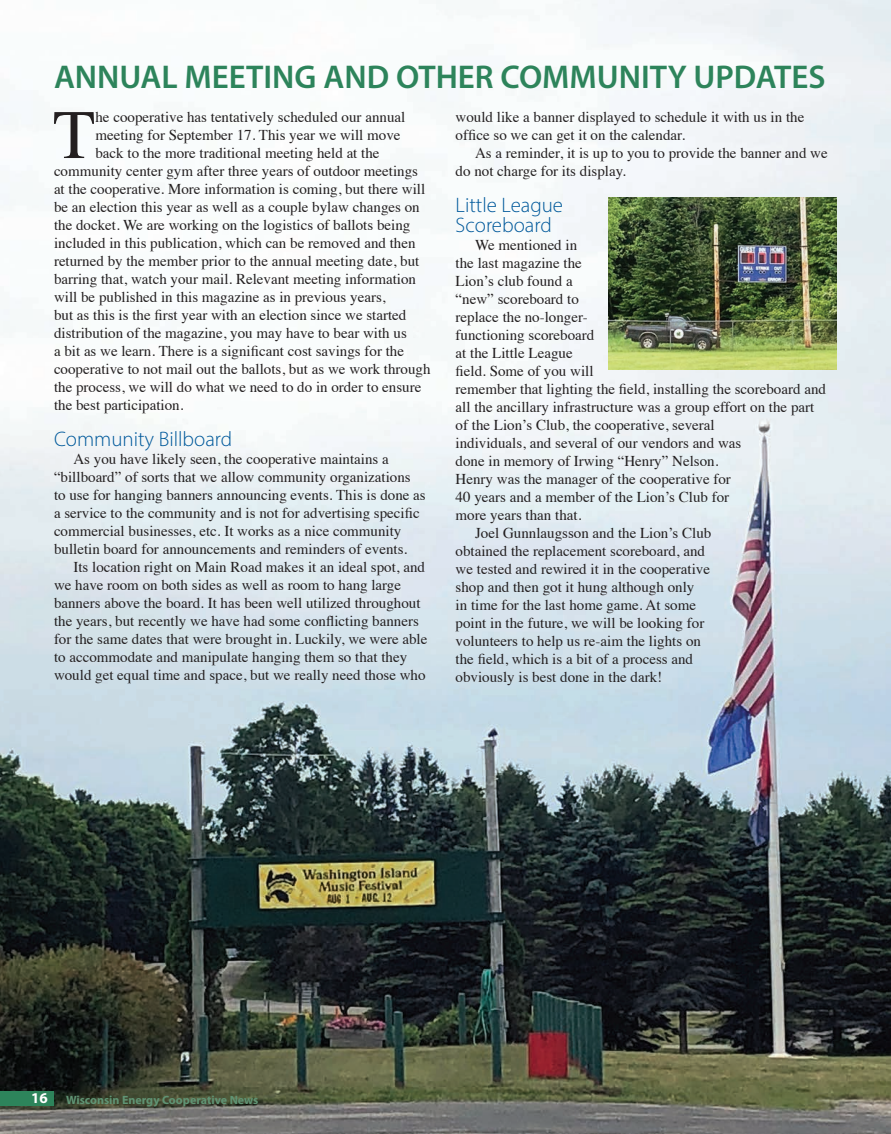
<style>
.page{position:relative;width:891px;height:1134px;background:#fff}
.page>*{position:absolute;margin:0;border:0;box-sizing:border-box;transform-origin:0 0}
.subheads{font:69.45px "Times";color:#231f20}
.subheads-2{font:600 33px "Myriad Pro";color:#2d845b}
.subheads-3{font:300 21px "Myriad Pro";color:#00599b}
.subheads-4{font:15px/18px "Times";color:#231f20}
.t1{font:700 15px "Myriad Pro";color:#fff}
.t2{font:700 12px "Myriad Pro";color:#609474}
</style>
<div class="page">
<img style="left:0;top:0;width:891px;height:1134px">
<div style="left:0;top:1091px;width:54px;height:14px;background:#2d845b"></div>
<img style="left:608px;top:198px;width:229px;height:171px">
<p class="subheads-2" style="left:54px;top:56px;width:773px">ANNUAL MEETING AND OTHER COMMUNITY UPDATES</p>
<p class="subheads" style="left:53px;top:70px;width:44px">T</p>
<p class="subheads-4" style="left:95px;top:107px;width:311px">he cooperative has tentatively scheduled our annual</p>
<p class="subheads-4" style="left:95px;top:125px;width:307px">meeting for September 17. This year we will move</p>
<p class="subheads-4" style="left:95px;top:143px;width:286px">back to the more traditional meeting held at the</p>
<p class="subheads-4" style="left:54px;top:161px;width:366px">community center gym after three years of outdoor meetings</p>
<p class="subheads-4" style="left:54px;top:179px;width:373px">at the cooperative. More information is coming, but there will</p>
<p class="subheads-4" style="left:54px;top:197px;width:367px">be an election this year as well as a couple bylaw changes on</p>
<p class="subheads-4" style="left:54px;top:215px;width:358px">the docket. We are working on the logistics of ballots being</p>
<p class="subheads-4" style="left:54px;top:233px;width:363px">included in this publication, which can be removed and then</p>
<p class="subheads-4" style="left:54px;top:251px;width:367px">returned by the member prior to the annual meeting date, but</p>
<p class="subheads-4" style="left:54px;top:269px;width:364px">barring that, watch your mail. Relevant meeting information</p>
<p class="subheads-4" style="left:54px;top:287px;width:333px">will be published in this magazine as in previous years,</p>
<p class="subheads-4" style="left:54px;top:305px;width:354px">but as this is the first year with an election since we started</p>
<p class="subheads-4" style="left:54px;top:323px;width:354px">distribution of the magazine, you may have to bear with us</p>
<p class="subheads-4" style="left:54px;top:341px;width:352px">a bit as we learn. There is a significant cost savings for the</p>
<p class="subheads-4" style="left:54px;top:359px;width:378px">cooperative to not mail out the ballots, but as we work through</p>
<p class="subheads-4" style="left:54px;top:377px;width:369px">the process, we will do what we need to do in order to ensure</p>
<p class="subheads-4" style="left:54px;top:395px;width:131px">the best participation.</p>
<p class="subheads-3" style="left:54px;top:426px;width:180px">Community Billboard</p>
<p class="subheads-4" style="left:54px;top:449px;width:373px;text-indent:20px">As you have likely seen, the cooperative maintains a “billboard” of sorts that we allow community organizations to use for hanging banners announcing events. This is done as a service to the community and is not for advertising specific commercial businesses, etc. It works as a nice community bulletin board for announcements and reminders of events.</p>
<p class="subheads-4" style="left:54px;top:557px;width:375px;text-indent:20px">Its location right on Main Road makes it an ideal spot, and we have room on both sides as well as room to hang large banners above the board. It has been well utilized throughout the years, but recently we have had some conflicting banners for the same dates that were brought in. Luckily, we were able to accommodate and manipulate hanging them so that they would get equal time and space, but we really need those who</p>
<p class="subheads-4" style="left:456px;top:107px;width:350px">would like a banner displayed to schedule it with us in the office so we can get it on the calendar.</p>
<p class="subheads-4" style="left:456px;top:143px;width:374px;text-indent:20px">As a reminder, it is up to you to provide the banner and we do not charge for its display.</p>
<p class="subheads-3" style="left:456px;top:192px;width:109px">Little League</p>
<p class="subheads-3" style="left:456px;top:213px;width:98px">Scoreboard</p>
<p class="subheads-4" style="left:456px;top:235px;width:372px;text-indent:20px">We mentioned in<br>the last magazine the<br>Lion’s club found a<br>“new” scoreboard to<br>replace the no-longer-<br>functioning scoreboard<br>at the Little League<br>field. Some of you will<br>remember that lighting the field, installing the scoreboard and all the ancillary infrastructure was a group effort on the part of the Lion’s Club, the cooperative, several<br>individuals, and several of our vendors and was<br>done in memory of Irwing “Henry” Nelson.<br>Henry was the manager of the cooperative for<br>40 years and a member of the Lion’s Club for<br>more years than that.</p>
<p class="subheads-4" style="left:456px;top:523px;width:257px;text-indent:20px">Joel Gunnlaugsson and the Lion’s Club obtained the replacement scoreboard, and we tested and rewired it in the cooperative shop and then got it hung although only<br>in time for the last home game. At some point in the future, we will be looking for volunteers to help us re-aim the lights on the field, which is a bit of a process and obviously is best done in the dark!</p>
<p class="t1" style="left:31px;top:1088px;width:18px">16</p>
<p class="t2" style="left:66px;top:1092px;width:194px">Wisconsin Energy Cooperative News</p>
</div>
